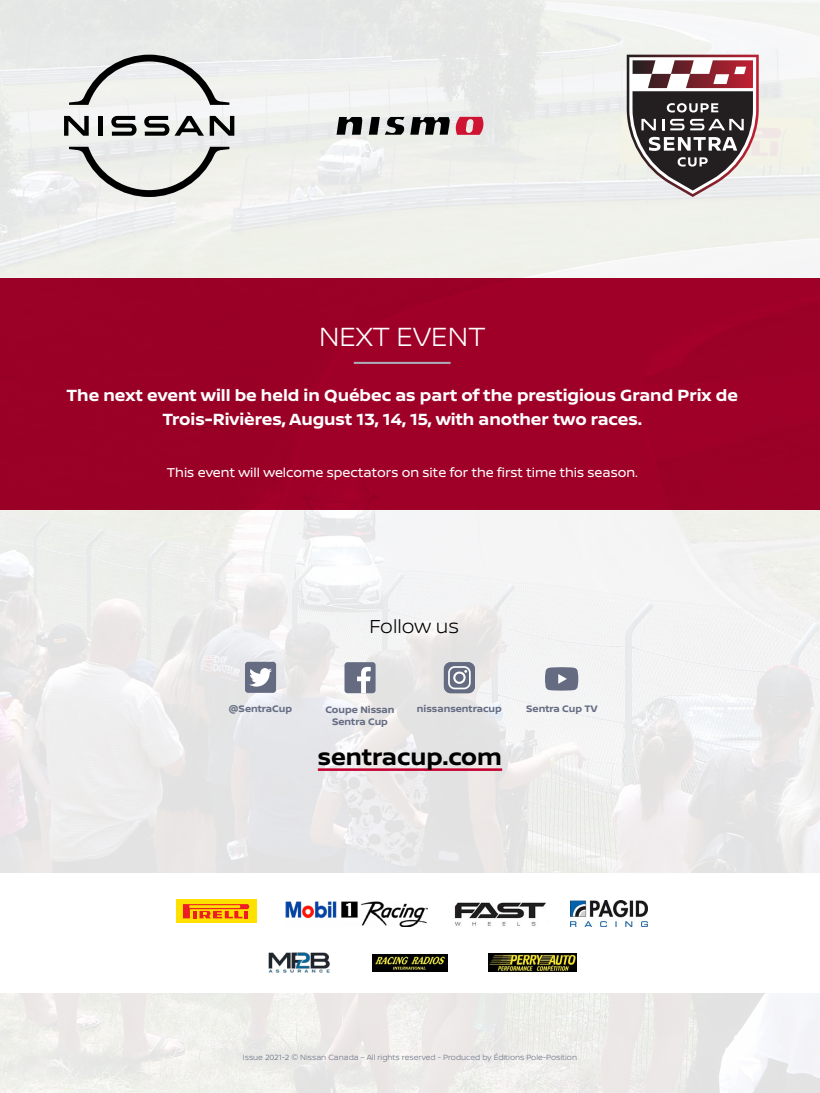
<style>
.page{position:relative;width:820px;height:1093px;background:#fff}
.page>*{position:absolute;margin:0;border:0;box-sizing:border-box;transform-origin:0 0}
.S-titre_rouge{font:300 28px "Nissan Brand";color:#fff}
.t1{font:700 24.24px "Nissan Brand";color:#000}
.t2{font:300 19.96px "Nissan Brand";color:#000}
.S-titre_rouge-2{font:700 17.24px/24px "Nissan Brand";color:#fff;text-align:center}
.S-titre_rouge-3{font:13.6px "Nissan Brand";color:#fff}
.t3{font:700 10px/12px "Nissan Brand";color:#656c82;text-align:center}
.t4{font:300 8px "Nissan Brand";color:#656c82}
</style>
<div class="page">
<img style="left:0;top:0;width:819px;height:1093px">
<div style="left:245px;top:662px;width:31px;height:31px;background:#656c82;border-radius:3px"></div>
<svg style="left:249px;top:668px;width:23px;height:18px"></svg>
<div style="left:344px;top:662px;width:31px;height:31px;background:#656c82;border-radius:3px"></div>
<svg style="left:357px;top:667px;width:13px;height:26px"></svg>
<div style="left:443px;top:662px;width:32px;height:31px;background:#656c82;border-radius:7px"></div>
<svg style="left:443px;top:662px;width:31px;height:31px"></svg>
<svg style="left:544px;top:667px;width:34px;height:23px"></svg>
<div style="left:0;top:874px;width:819px;height:119px;background:#fff"></div>
<div style="left:176px;top:899px;width:80px;height:24px;background:#ffe100"></div>
<svg style="left:183px;top:904px;width:66px;height:14px"></svg>
<img style="left:285px;top:901px;width:142px;height:26px">
<img style="left:454px;top:902px;width:92px;height:24px">
<img style="left:570px;top:900px;width:77px;height:26px">
<img style="left:268px;top:953px;width:62px;height:20px">
<img style="left:488px;top:954px;width:88px;height:18px">
<img style="left:372px;top:954px;width:75px;height:18px">
<div style="left:0;top:278px;width:819px;height:232px;background:#9c0027"></div>
<hr style="left:318px;top:768px;width:184px;height:3px;background:#c3002f">
<hr style="left:353px;top:362px;width:97px;height:2px;background:#a9adb9">
<svg style="left:626px;top:55px;width:132px;height:142px"></svg>
<svg style="left:69px;top:55px;width:160px;height:50px;background:#c8cac8"></svg>
<svg style="left:69px;top:147px;width:160px;height:50px;background:#c8c9c6"></svg>
<div style="left:98px;top:116px;width:5px;height:20px;background:#000"></div>
<svg style="left:64px;top:116px;width:25px;height:20px"></svg>
<svg style="left:144px;top:116px;width:60px;height:20px"></svg>
<svg style="left:111px;top:116px;width:25px;height:20px"></svg>
<svg style="left:210px;top:116px;width:24px;height:20px"></svg>
<svg style="left:336px;top:117px;width:26px;height:18px"></svg>
<svg style="left:368px;top:117px;width:81px;height:18px"></svg>
<svg style="left:455px;top:117px;width:28px;height:18px"></svg>
<p class="S-titre_rouge" style="left:319px;top:316px;width:167px">NEXT EVENT</p>
<p class="S-titre_rouge-2" style="left:66px;top:382px;width:672px">The next event will be held in Québec as part of the prestigious Grand Prix de<br>Trois-Rivières, August 13, 14, 15, with another two races.</p>
<p class="S-titre_rouge-3" style="left:167px;top:462px;width:472px">This event will welcome spectators on site for the first time this season.</p>
<p class="t2" style="left:369px;top:611px;width:91px">Follow us</p>
<p class="t3" style="left:229px;top:703px;width:65px">@SentraCup</p>
<p class="t3" style="left:325px;top:703px;width:71px">Coupe Nissan<br>Sentra Cup</p>
<p class="t3" style="left:417px;top:702px;width:86px">nissansentracup</p>
<p class="t3" style="left:526px;top:702px;width:73px">Sentra Cup TV</p>
<p class="t1" style="left:318px;top:739px;width:186px">sentracup.com</p>
<p class="t4" style="left:243px;top:1051px;width:335px">Issue 2021-2 © Nissan Canada – All rights reserved - Produced by Éditions Pole-Position</p>
</div>
